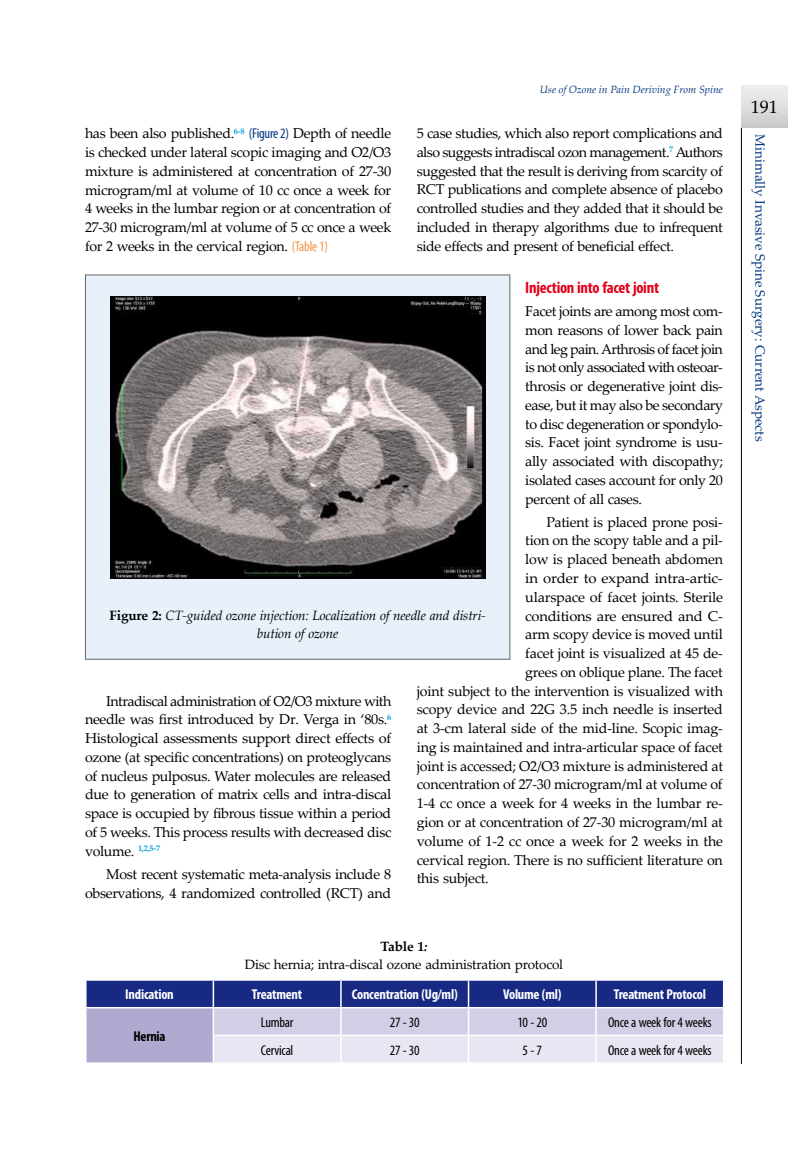
<style>
.page{position:relative;width:808px;height:1149px;background:#fff}
.page>*{position:absolute;margin:0;border:0;box-sizing:border-box;transform-origin:0 0}
.t1{font:18px "Palatino Linotype";color:#000}
.t2{font:700 condensed 16.5px "Myriad Pro";letter-spacing:-.015em;color:#e2001a}
.t3{font:14.25px/18.8px "Palatino Linotype";letter-spacing:-.015em;color:#000;text-align:justify}
.t4{font:condensed 14.25px "Myriad Pro";letter-spacing:-.015em;color:#000}
.t5{font:700 condensed 14.25px "Myriad Pro";letter-spacing:-.015em;color:#fff}
.t6{font:14.25px "Palatino Linotype";letter-spacing:-.015em;color:#000;scale:1.05 1}
.t7{font:14.25px "Palatino Linotype";letter-spacing:-.015em;color:#000;scale:1.04 1}
.t8{font:700 condensed 14.25px "Myriad Pro";letter-spacing:-.015em;color:#000}
.t9{font:italic 13.5px/18px "Palatino Linotype";letter-spacing:-.015em;color:#000;text-align:center}
.t10{font:13.5px/18px "Palatino Linotype";letter-spacing:-.015em;color:#000;text-align:center}
.t11{font:13.5px "Palatino Linotype";color:#003882}
.t12{font:italic 10.5px "Palatino Linotype";color:#003882}
.s1{font-family:"Myriad Pro";font-stretch:condensed;color:#003882}
.s2{font-family:"Myriad Pro";font-stretch:condensed;color:#f2964a}
.s3{font-weight:700;font-style:normal}
.s4{font-weight:700}
.s5{font-weight:700;font-style:italic}
</style>
<div class="page">
<hr style="left:741px;top:127px;width:1px;height:936px;background:#000">
<div style="left:741px;top:85px;width:47px;height:43px;background:linear-gradient(to bottom,#f0f1f1,#c9cacc)"></div>
<div style="left:85px;top:275px;width:425px;height:384px;background:#e8f1f9"></div>
<img style="left:110px;top:296px;width:375px;height:282px">
<svg style="left:86px;top:980px;width:638px;height:82px;background:#999dc7"></svg>
<hr style="left:213px;top:1061px;width:128px;height:2px;background:#fff">
<hr style="left:341px;top:1061px;width:127px;height:2px;background:#fff">
<hr style="left:468px;top:1061px;width:128px;height:2px;background:#fff">
<hr style="left:596px;top:1061px;width:128px;height:2px;background:#fff">
<p class="t12" style="left:540px;top:82px;width:185px">Use of Ozone in Pain Deriving From Spine</p>
<p class="t3" style="left:417px;top:123px;width:308px">5 case studies, which also report complications and also suggests intradiscal ozon management.<sup>7</sup> Authors suggested that the result is deriving from scarcity of RCT publications and complete absence of placebo controlled studies and they added that it should be included in therapy algorithms due to infrequent side effects and present of beneficial effect.</p>
<p class="t2" style="left:525px;top:277px;width:135px">Injection into facet joint</p>
<p class="t3" style="left:525px;top:301px;width:199px">Facet joints are among most com&shy;mon reasons of lower back pain and leg pain. Arthrosis of facet join is not only associated with osteoar&shy;throsis or degenerative joint dis&shy;ease, but it may also be secondary to disc degeneration or spondylo&shy;sis. Facet joint syndrome is usu&shy;ally associated with discopathy; isolated cases account for only 20 percent of all cases.</p>
<p class="t3" style="left:546px;top:511px;width:178px">Patient is placed prone posi-</p>
<p class="t3" style="left:525px;top:530px;width:199px">tion on the scopy table and a pil-</p>
<p class="t3" style="left:525px;top:549px;width:199px">low is placed beneath abdomen</p>
<p class="t6" style="left:525px;top:568px;width:190px">in order to expand intra-artic-</p>
<p class="t3" style="left:525px;top:586px;width:199px">ularspace of facet joints. Sterile</p>
<p class="t7" style="left:525px;top:605px;width:192px">conditions are ensured and C-</p>
<p class="t3" style="left:525px;top:624px;width:199px">arm scopy device is moved until</p>
<p class="t3" style="left:525px;top:643px;width:199px">facet joint is visualized at 45 de-</p>
<p class="t3" style="left:525px;top:661px;width:199px">grees on oblique plane. The facet</p>
<p class="t3" style="left:417px;top:680px;width:308px">joint subject to the intervention is visualized with</p>
<p class="t3" style="left:417px;top:699px;width:308px">scopy device and 22G 3.5 inch needle is inserted</p>
<p class="t3" style="left:417px;top:718px;width:308px">at 3-cm lateral side of the mid-line. Scopic imag-</p>
<p class="t3" style="left:417px;top:737px;width:308px">ing is maintained and intra-articular space of facet</p>
<p class="t3" style="left:417px;top:755px;width:308px">joint is accessed; O2/O3 mixture is administered at</p>
<p class="t3" style="left:417px;top:774px;width:307px">concentration of 27-30 microgram/ml at volume of</p>
<p class="t3" style="left:417px;top:793px;width:308px">1-4 cc once a week for 4 weeks in the lumbar re-</p>
<p class="t3" style="left:417px;top:812px;width:308px">gion or at concentration of 27-30 microgram/ml at</p>
<p class="t3" style="left:417px;top:830px;width:308px">volume of 1-2 cc once a week for 2 weeks in the</p>
<p class="t3" style="left:417px;top:849px;width:308px">cervical region. There is no sufficient literature on</p>
<p class="t3" style="left:417px;top:868px;width:74px">this subject.</p>
<p class="t3" style="left:85px;top:123px;width:308px">has been also published.<sup>6-8</sup> <span class="s1">(Figure2)</span> Depth of needle is checked under lateral scopic imaging and O2/O3 mixture is administered at concentration of 27-30 microgram/ml at volume of 10 cc once a week for 4 weeks in the lumbar region or at concentration of 27-30 microgram/ml at volume of 5 cc once a week for 2 weeks in the cervical region. <span class="s2">(Table1)</span></p>
<p class="t9" style="left:110px;top:605px;width:378px"><span class="s3">Figure 2:</span> CT-guided ozone injection: Localization of needle and distri&shy;bution of ozone</p>
<p class="t3" style="left:85px;top:690px;width:308px;text-indent:21px">Intradiscal administration of O2/O3 mixture with needle was first introduced by Dr. Verga in ‘80s.<sup>6<br></sup>Histological assessments support direct effects of ozone (at specific concentrations) on proteoglycans of nucleus pulposus. Water molecules are released due to generation of matrix cells and intra-discal space is occupied by fibrous tissue within a period of 5 weeks. This process results with decreased disc volume. <sup>1,2,5-7</sup></p>
<p class="t3" style="left:85px;top:863px;width:308px;text-align:right">Most recent systematic meta-analysis include 8 observations, 4 randomized controlled (RCT) and</p>
<p class="t10" style="left:245px;top:936px;width:320px"><span class="s4">Table 1</span><span class="s5">:<br></span>Disc hernia; intra-discal ozone administration protocol</p>
<p class="t5" style="left:125px;top:985px;width:50px">Indication</p>
<p class="t5" style="left:252px;top:985px;width:52px">Treatment</p>
<p class="t5" style="left:352px;top:985px;width:107px">Concentration (Ug/ml)</p>
<p class="t5" style="left:503px;top:985px;width:60px">Volume (ml)</p>
<p class="t5" style="left:614px;top:985px;width:94px">Treatment Protocol</p>
<p class="t8" style="left:134px;top:1026px;width:34px">Hernia</p>
<p class="t4" style="left:261px;top:1013px;width:34px">Lumbar</p>
<p class="t4" style="left:390px;top:1013px;width:31px">27 - 30</p>
<p class="t4" style="left:517px;top:1013px;width:31px">10 - 20</p>
<p class="t4" style="left:608px;top:1013px;width:105px">Once a week for 4 weeks</p>
<p class="t4" style="left:261px;top:1040px;width:34px">Cervical</p>
<p class="t4" style="left:390px;top:1040px;width:31px">27 - 30</p>
<p class="t4" style="left:523px;top:1040px;width:21px">5 - 7</p>
<p class="t4" style="left:608px;top:1040px;width:105px">Once a week for 4 weeks</p>
<p class="t1" style="left:751px;top:94px;width:28px">191</p>
<p class="t11" style="left:769px;top:134px;width:309px;rotate:90deg">Minimally Invasive Spine Surgery: Current Aspects</p>
</div>
